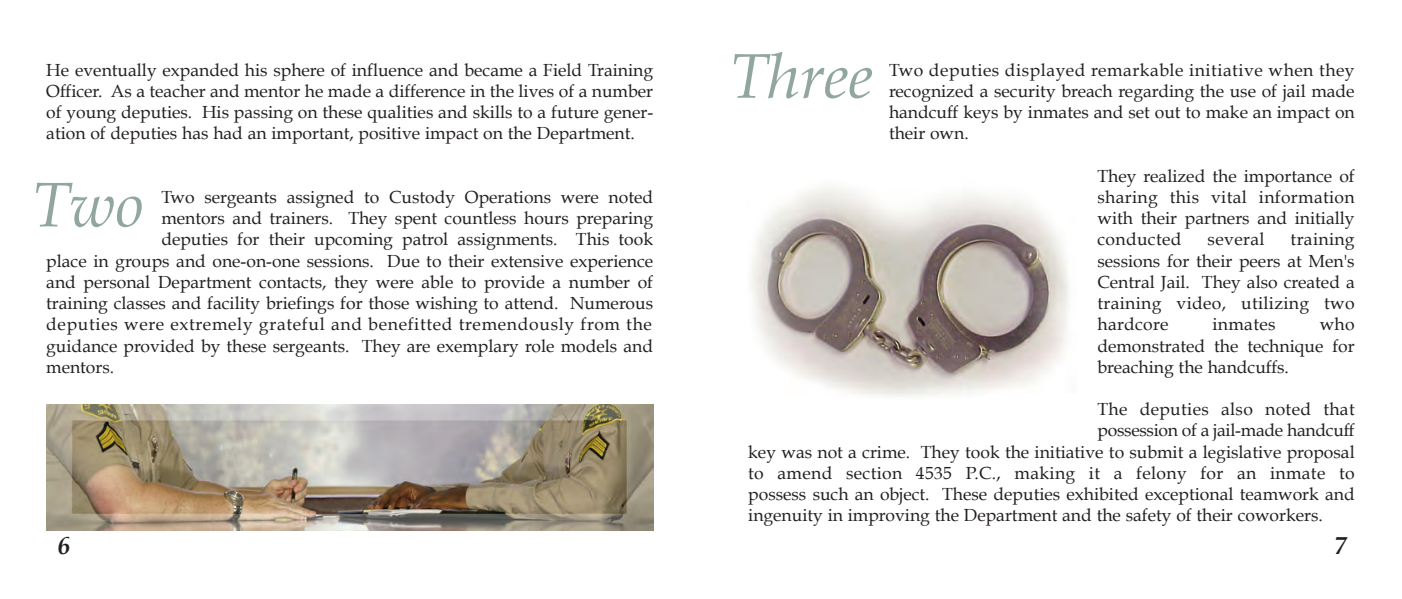
<style>
.page{position:relative;width:1402px;height:599px;background:#fff}
.page>*{position:absolute;margin:0;border:0;box-sizing:border-box;transform-origin:0 0}
.t1{font:italic 63px "Book Antiqua";color:#91a79d}
.t2{font:italic 700 24.5px "Book Antiqua";color:#231f20}
.t3{font:17.5px/21.2px "Book Antiqua";color:#231f20;text-align:justify}
.t4{font:17.5px "Book Antiqua";letter-spacing:.02em;color:#231f20}
.t5{font:17.5px "Book Antiqua";letter-spacing:.04em;color:#231f20}
</style>
<div class="page">
<img style="left:46px;top:404px;width:607px;height:126px">
<img style="left:751px;top:186px;width:318px;height:211px">
<p class="t3" style="left:46px;top:60px;width:608px">He eventually expanded his sphere of influence and became a Field Training Officer. As a teacher and mentor he made a difference in the lives of a number of young deputies. His passing on these qualities and skills to a future gener&shy;ation of deputies has had an important, positive impact on the Department.</p>
<h1 class="t1" style="left:32px;top:168px;width:113px">Two</h1>
<p class="t3" style="left:161px;top:187px;width:493px">Two sergeants assigned to Custody Operations were noted</p>
<p class="t3" style="left:161px;top:208px;width:493px">mentors and trainers. They spent countless hours preparing</p>
<p class="t3" style="left:161px;top:229px;width:493px">deputies for their upcoming patrol assignments. This took</p>
<p class="t3" style="left:46px;top:250px;width:608px">place in groups and one-on-one sessions. Due to their extensive experience</p>
<p class="t3" style="left:46px;top:271px;width:608px">and personal Department contacts, they were able to provide a number of</p>
<p class="t3" style="left:46px;top:293px;width:608px">training classes and facility briefings for those wishing to attend. Numerous</p>
<p class="t5" style="left:46px;top:314px;width:607px">deputies were extremely grateful and benefitted tremendously from the</p>
<p class="t3" style="left:46px;top:335px;width:608px">guidance provided by these sergeants. They are exemplary role models and</p>
<p class="t3" style="left:46px;top:356px;width:69px">mentors.</p>
<h1 class="t1" style="left:729px;top:39px;width:145px">Three</h1>
<p class="t3" style="left:889px;top:60px;width:467px">Two deputies displayed remarkable initiative when they recognized a security breach regarding the use of jail made handcuff keys by inmates and set out to make an impact on their own.</p>
<p class="t3" style="left:1097px;top:165px;width:259px">They realized the importance of sharing this vital information with their partners and initially conducted</p>
<p class="t4" style="left:1207px;top:229px;width:58px">several</p>
<p class="t3" style="left:1097px;top:229px;width:259px;text-indent:193px">training sessions for their peers at Men's Central Jail. They also created a training video, utilizing two hardcore</p>
<p class="t3" style="left:1097px;top:314px;width:259px;text-indent:222px">who demonstrated the technique for breaching the handcuffs.</p>
<p class="t4" style="left:1097px;top:399px;width:259px">The deputies also noted that</p>
<p class="t3" style="left:1097px;top:420px;width:259px">possession of a jail-made handcuff</p>
<p class="t3" style="left:748px;top:441px;width:608px">key was not a crime. They took the initiative to submit a legislative proposal</p>
<p class="t4" style="left:748px;top:462px;width:608px">to amend section 4535 P.C., making it a felony for an inmate to</p>
<p class="t3" style="left:748px;top:483px;width:608px">possess such an object. These deputies exhibited exceptional teamwork and</p>
<p class="t3" style="left:748px;top:505px;width:576px">ingenuity in improving the Department and the safety of their coworkers.</p>
<p class="t4" style="left:1212px;top:314px;width:65px">inmates</p>
<h2 class="t2" style="left:58px;top:531px;width:14px">6</h2>
<h2 class="t2" style="left:1334px;top:531px;width:14px">7</h2>
</div>
